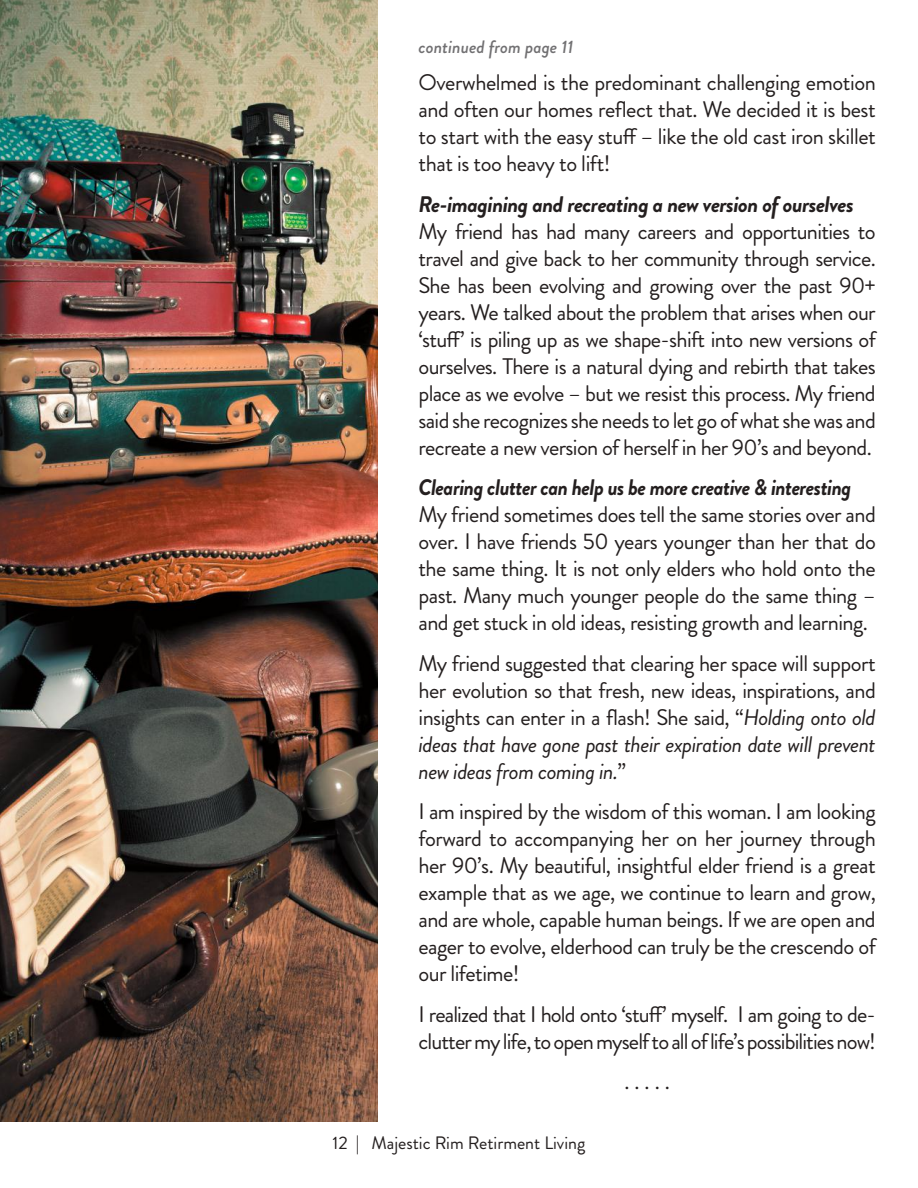
<style>
.page{position:relative;width:918px;height:1188px;background:#fff}
.page>*{position:absolute;margin:0;border:0;box-sizing:border-box;transform-origin:0 0}
.t1{font:22.5px/27px "Brandon Grotesque";letter-spacing:-.025em;color:#241f1f;text-align:justify}
.t2{font:italic 700 22.5px "Brandon Grotesque";letter-spacing:-.025em;color:#241f1f;scale:.94 1}
.t3{font:italic 700 22.5px "Brandon Grotesque";letter-spacing:-.025em;color:#241f1f}
.t4{font:18px "Brandon Grotesque";color:#241f1f}
.t5{font:italic 500 18px "Brandon Grotesque";color:#717072}
.s1{font-style:italic}
</style>
<div class="page">
<img style="left:0;top:0;width:378px;height:1122px">
<p class="t5" style="left:418px;top:34px;width:156px">continued from page 11</p>
<p class="t1" style="left:418px;top:69px;width:459px">Overwhelmed is the predominant challenging emotion and often our homes reflect that. We decided it is best to start with the easy stuff – like the old cast iron skillet that is too heavy to lift!</p>
<p class="t3" style="left:418px;top:188px;width:437px">Re-imagining and recreating a new version of ourselves</p>
<p class="t1" style="left:418px;top:218px;width:459px">My friend has had many careers and opportunities to travel and give back to her community through service.<br>She has been evolving and growing over the past 90+ years. We talked about the problem that arises when our ‘stuff’ is piling up as we shape-shift into new versions of ourselves. There is a natural dying and rebirth that takes place as we evolve – but we resist this process. My friend said she recognizes she needs to let go of what she was and recreate a new version of herself in her 90’s and beyond.</p>
<p class="t2" style="left:418px;top:471px;width:462px">Clearing clutter can help us be more creative &amp; interesting</p>
<p class="t1" style="left:418px;top:501px;width:459px">My friend sometimes does tell the same stories over and over. I have friends 50 years younger than her that do the same thing. It is not only elders who hold onto the past. Many much younger people do the same thing – and get stuck in old ideas, resisting growth and learning.</p>
<p class="t1" style="left:418px;top:650px;width:459px">My friend suggested that clearing her space will support her evolution so that fresh, new ideas, inspirations, and insights can enter in a flash! She said, “<span class="s1">Holding onto old ideas that have gone past their expiration date will prevent new ideas from coming in.</span>”</p>
<p class="t1" style="left:418px;top:798px;width:459px">I am inspired by the wisdom of this woman. I am looking forward to accompanying her on her journey through her 90’s. My beautiful, insightful elder friend is a great example that as we age, we continue to learn and grow, and are whole, capable human beings. If we are open and eager to evolve, elderhood can truly be the crescendo of our lifetime!</p>
<p class="t1" style="left:418px;top:1001px;width:459px">I realized that I hold onto ‘stuff’ myself. I am going to de&shy;clutter my life, to open myself to all of life’s possibilities now!</p>
<p class="t1" style="left:624px;top:1068px;width:47px">. . . . .</p>
<p class="t4" style="left:333px;top:1130px;width:254px">12 | Majestic Rim Retirment Living</p>
</div>
